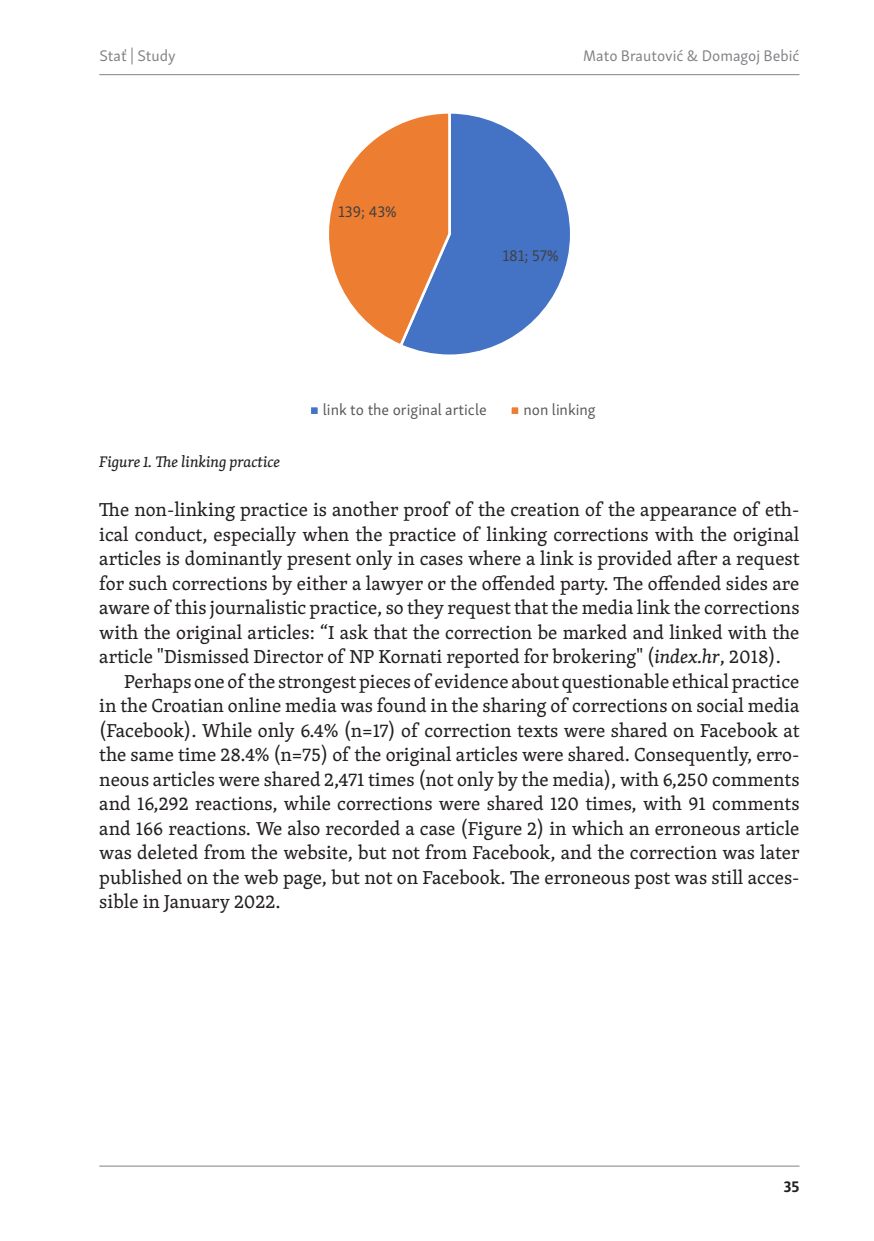
<style>
.page{position:relative;width:874px;height:1241px;background:#fff}
.page>*{position:absolute;margin:0;border:0;box-sizing:border-box;transform-origin:0 0}
.První_odstavec{font:19.25px/24.5px "Skolar Latin";color:#231f20;text-align:justify}
.t1{font:15.75px "Skolar Sans Latn";color:#808285}
.t2{font:15.75px "Skolar Sans Latn";color:#595959}
.Popisek{font:italic 15.75px "Skolar Latin";color:#231f20}
.t3{font:15.75px "Skolar Sans Latn";color:#404040}
.t4{font:700 15.75px "Skolar Sans Latn";color:#231f20}
.s1{font-style:italic}
</style>
<div class="page">
<hr style="left:99px;top:1165px;width:700px;height:1px;background:#808285">
<hr style="left:99px;top:74px;width:700px;height:1px;background:#808285">
<svg style="left:329px;top:113px;width:241px;height:242px"></svg>
<div style="left:309px;top:406px;width:10px;height:9px;background:#4472c4"></div>
<div style="left:308px;top:404px;width:12px;height:12px;border:3px solid #fff"></div>
<div style="left:510px;top:406px;width:9px;height:9px;background:#ed7d31"></div>
<div style="left:508px;top:404px;width:12px;height:12px;border:3px solid #fff"></div>
<p class="t1" style="left:99px;top:44px;width:78px">Stať | Study</p>
<p class="t1" style="left:583px;top:44px;width:218px">Mato Brautović &amp; Domagoj Bebić</p>
<p class="t3" style="left:338px;top:200px;width:60px">139; 43%</p>
<p class="t3" style="left:502px;top:243px;width:58px">181; 57%</p>
<p class="t2" style="left:323px;top:397px;width:165px">link to the original article</p>
<p class="t2" style="left:523px;top:397px;width:74px">non linking</p>
<p class="Popisek" style="left:99px;top:450px;width:182px">Figure 1. The linking practice</p>
<p class="První_odstavec" style="left:99px;top:496px;width:701px">The non-linking practice is another proof of the creation of the appearance of eth&shy;ical conduct, especially when the practice of linking corrections with the original articles is dominantly present only in cases where a link is provided after a request for such corrections by either a lawyer or the offended party. The offended sides are aware of this journalistic practice, so they request that the media link the corrections with the original articles: “I ask that the correction be marked and linked with the article "Dismissed Director of NP Kornati reported for brokering" (<span class="s1">index.hr</span>, 2018).</p>
<p class="První_odstavec" style="left:99px;top:668px;width:701px;text-indent:25px">Perhaps one of the strongest pieces of evidence about questionable ethical practice in the Croatian online media was found in the sharing of corrections on social media (Facebook). While only 6.4% (n=17) of correction texts were shared on Facebook at the same time 28.4% (n=75) of the original articles were shared. Consequently, erro&shy;neous articles were shared 2,471 times (not only by the media), with 6,250 comments and 16,292 reactions, while corrections were shared 120 times, with 91 comments and 166 reactions. We also recorded a case (Figure 2) in which an erroneous article was deleted from the website, but not from Facebook, and the correction was later published on the web page, but not on Facebook. The erroneous post was still acces&shy;sible in January 2022.</p>
<p class="t4" style="left:783px;top:1173px;width:18px">35</p>
</div>
